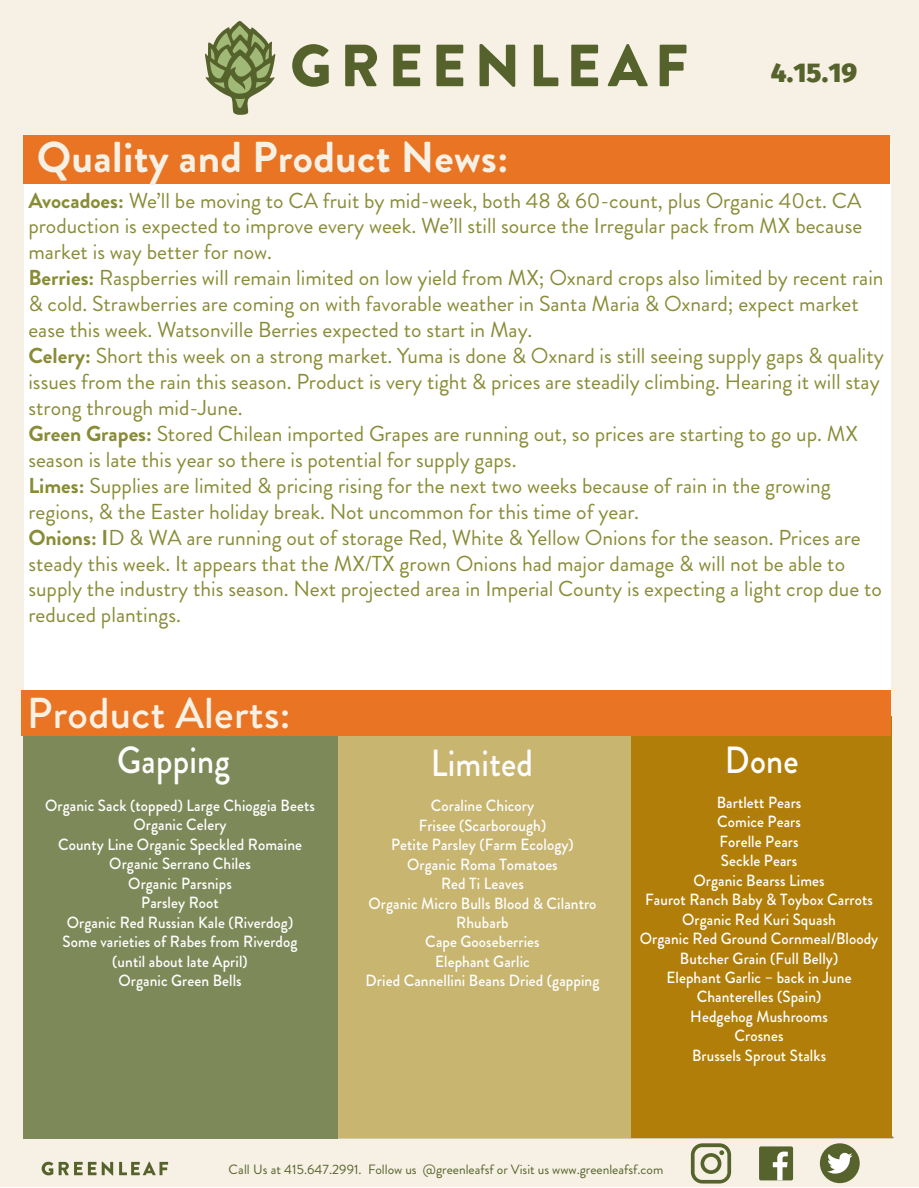
<style>
.page{position:relative;width:919px;height:1188px;background:#fff}
.page>*{position:absolute;margin:0;border:0;box-sizing:border-box;transform-origin:0 0}
.t1{font:700 43.2px "Brandon Grotesque";letter-spacing:.005em;color:#f6f1e4}
.t2{font:500 43.2px "Brandon Grotesque";letter-spacing:.005em;color:#f6f1e4}
.t3{font:500 37.8px "Brandon Grotesque";letter-spacing:.005em;color:#fdfdfe;scale:.89 1}
.t4{font:800 27px "Fira Sans";color:#56632c}
.t5{font:21.6px/26px "Brandon Grotesque";color:#898c36}
.t6{font:500 16.2px/19.5px "Brandon Grotesque";letter-spacing:.005em;color:#fff;text-align:center;scale:.94 1}
.t7{font:13.5px "Brandon Grotesque";color:#56632c}
.s1{font-weight:700}
.s2{color:#56622b}
</style>
<div class="page">
<div style="left:0;top:0;width:918px;height:1186px;background:#f6f1e4"></div>
<hr style="left:24px;top:1136px;width:869px;height:2px;background:#707e35">
<svg style="left:292px;top:44px;width:37px;height:43px"></svg>
<svg style="left:345px;top:45px;width:32px;height:41px"></svg>
<svg style="left:393px;top:45px;width:27px;height:41px"></svg>
<svg style="left:436px;top:45px;width:27px;height:41px"></svg>
<svg style="left:479px;top:44px;width:36px;height:43px"></svg>
<svg style="left:533px;top:45px;width:25px;height:41px"></svg>
<svg style="left:571px;top:45px;width:27px;height:41px"></svg>
<svg style="left:607px;top:44px;width:41px;height:42px"></svg>
<svg style="left:659px;top:45px;width:27px;height:41px"></svg>
<svg style="left:205px;top:21px;width:70px;height:94px"></svg>
<svg style="left:42px;top:1162px;width:11px;height:13px"></svg>
<svg style="left:59px;top:1162px;width:37px;height:13px"></svg>
<svg style="left:102px;top:1162px;width:11px;height:13px"></svg>
<svg style="left:119px;top:1162px;width:49px;height:13px"></svg>
<div style="left:25px;top:144px;width:865px;height:988px;background:#fff"></div>
<div style="left:24px;top:135px;width:866px;height:49px;background:#e87424"></div>
<div style="left:333px;top:716px;width:298px;height:422px;background:#c7b570"></div>
<div style="left:631px;top:716px;width:260px;height:422px;background:#b07e09"></div>
<div style="left:23px;top:716px;width:314px;height:422px;background:#7e8959"></div>
<div style="left:22px;top:690px;width:869px;height:45px;background:#e87424"></div>
<svg style="left:690px;top:1143px;width:41px;height:40px"></svg>
<div style="left:759px;top:1146px;width:34px;height:34px;background:#56632c;border-radius:2px"></div>
<svg style="left:772px;top:1151px;width:15px;height:29px"></svg>
<div style="left:819px;top:1143px;width:40px;height:40px;background:#56632c;border-radius:50%"></div>
<svg style="left:827px;top:1153px;width:25px;height:20px"></svg>
<h1 class="t1" style="left:37px;top:127px;width:473px">Quality and Product News:</h1>
<p class="t4" style="left:770px;top:53px;width:88px">4.15.19</p>
<p class="t5" style="left:28px;top:187px;width:856px"><span class="s1">Avocadoes:</span> We’ll be moving to CA fruit by mid-week, both 48 &amp; 60-count, plus Organic 40ct. CA production is expected to improve every week. We’ll still source the Irregular pack from MX because market is way better for now.<br><span class="s1">Berries:</span> Raspberries will remain limited on low yield from MX; Oxnard crops also limited by recent rain &amp; cold. Strawberries are coming on with favorable weather in Santa Maria &amp; Oxnard; expect market ease this week. Watsonville Berries expected to start in May.<br><span class="s1">Celery:</span> Short this week on a strong market. Yuma is done &amp; Oxnard is still seeing supply gaps &amp; quality issues from the rain this season. Product is very tight &amp; prices are steadily climbing. Hearing it will stay strong through mid-June.<br><span class="s1">Green Grapes:</span> Stored Chilean imported Grapes are running out, so prices are starting to go up. MX season is late this year so there is potential for supply gaps.<br><span class="s1">Limes:</span> Supplies are limited &amp; pricing rising for the next two weeks because of rain in the growing regions, &amp; the Easter holiday break. Not uncommon for this time of year.<br><span class="s1">Onions: I</span>D &amp; WA are running out of storage Red, White &amp; Yellow Onions for the season. Prices are steady this week. It appears that the MX/TX grown Onions had major damage &amp; will not be able to supply the industry this season. Next projected area in Imperial County is expecting a light crop due to reduced plantings.</p>
<h1 class="t2" style="left:27px;top:684px;width:265px">Product Alerts:</h1>
<h2 class="t3" style="left:117px;top:733px;width:128px">Gapping</h2>
<p class="t6" style="left:45px;top:796px;width:288px">Organic Sack (topped) Large Chioggia Beets<br>Organic Celery<br>County Line Organic Speckled Romaine<br>Organic Serrano Chiles<br>Organic Parsnips<br>Parsley Root<br>Organic Red Russian Kale (Riverdog)<br>Some varieties of Rabes from Riverdog (until about late April)<br>Organic Green Bells</p>
<h2 class="t3" style="left:430px;top:736px;width:116px">Limited</h2>
<p class="t6" style="left:365px;top:796px;width:250px">Coraline Chicory<br>Frisee (Scarborough)<br>Petite Parsley (Farm Ecology)<br>Organic Roma Tomatoes<br>Red Ti Leaves<br>Organic Micro Bulls Blood &amp; Cilantro<br>Rhubarb<br>Cape Gooseberries<br>Elephant Garlic<br>Dried Cannellini Beans Dried (gapping</p>
<h2 class="t3" style="left:724px;top:733px;width:84px">Done</h2>
<p class="t6" style="left:639px;top:793px;width:255px">Bartlett Pears<br>Comice Pears<br>Forelle Pears<br>Seckle Pears<br>Organic Bearss Limes<br>Faurot Ranch Baby &amp; Toybox Carrots<br>Organic Red Kuri Squash<br>Organic Red Ground Cornmeal/Bloody<br>Butcher Grain (Full Belly)<br>Elephant Garlic – back in June<br>Chanterelles (Spain)<br>Hedgehog Mushrooms<br>Crosnes<br>Brussels Sprout Stalks</p>
<p class="t7" style="left:228px;top:1160px;width:436px"><span class="s2">Call Us at 415.647.2991.</span> Follow us @greenleafsf or Visit us www.greenleafsf.com</p>
</div>
